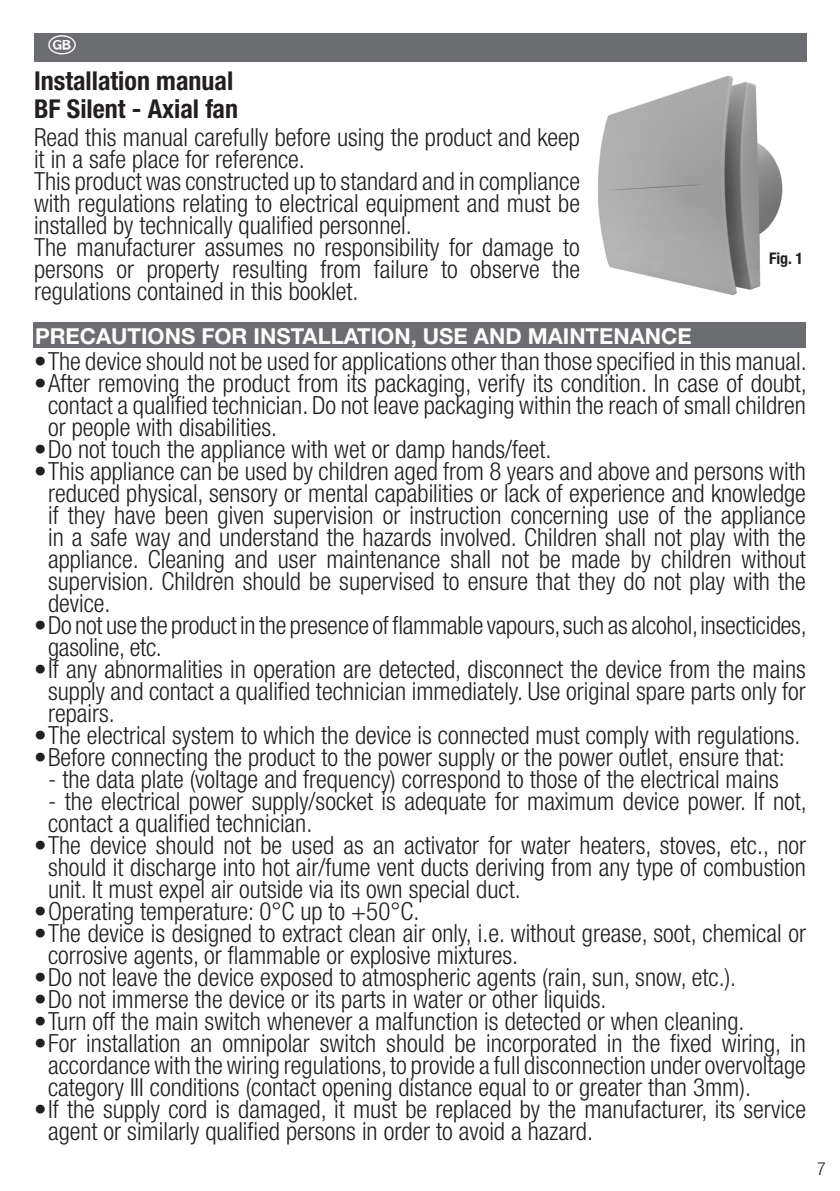
<style>
.page{position:relative;width:840px;height:1191px;background:#fff}
.page>*{position:absolute;margin:0;border:0;box-sizing:border-box;transform-origin:0 0}
.t1{font:700 condensed 26px "Helvetica Neue LT Std";color:#231f20}
.Titoli_descrizione{font:300 condensed 25px/22px "Helvetica Neue LT Std";color:#231f20;text-align:justify}
.t2{font:700 22px "Helvetica Neue LT Std";color:#fff}
.t3{font:300 condensed 18px "Helvetica Neue LT Std";color:#231f20}
.t4{font:700 condensed 16px "Helvetica Neue LT Std";color:#231f20}
</style>
<div class="page">
<img style="left:597px;top:75px;width:186px;height:220px">
<div style="left:35px;top:34px;width:771px;height:28px;background:#6c6d70"></div>
<div style="left:34px;top:322px;width:771px;height:26px;background:#6c6d70"></div>
<p class="t1" style="left:34px;top:65px;width:201px">Installation manual</p>
<p class="t1" style="left:34px;top:93px;width:205px">BF Silent - Axial fan</p>
<p class="Titoli_descrizione" style="left:34px;top:126px;width:547px">Read this manual carefully before using the product and keep it in a safe place for reference.</p>
<p class="Titoli_descrizione" style="left:34px;top:170px;width:547px">This product was constructed up to standard and in compliance with regulations relating to electrical equipment and must be installed by technically qualified personnel.</p>
<p class="Titoli_descrizione" style="left:34px;top:236px;width:547px">The manufacturer assumes no responsibility for damage to persons or property resulting from failure to observe the regulations contained in this booklet.</p>
<p class="t2" style="left:35px;top:322px;width:657px">PRECAUTIONS FOR INSTALLATION, USE AND MAINTENANCE</p>
<p class="t4" style="left:768px;top:249px;width:36px">Fig. 1</p>
<p class="Titoli_descrizione" style="left:34px;top:350px;width:773px">• The device should not be used for applications other than those specified in this manual.</p>
<p class="Titoli_descrizione" style="left:48px;top:372px;width:760px;text-indent:-14px">• After removing the product from its packaging, verify its condition. In case of doubt, contact a qualified technician. Do not leave packaging within the reach of small children or people with disabilities.</p>
<p class="Titoli_descrizione" style="left:34px;top:438px;width:518px">• Do not touch the appliance with wet or damp hands/feet.</p>
<p class="Titoli_descrizione" style="left:48px;top:460px;width:759px;text-indent:-14px">• This appliance can be used by children aged from 8 years and above and persons with reduced physical, sensory or mental capabilities or lack of experience and knowledge if they have been given supervision or instruction concerning use of the appliance in a safe way and understand the hazards involved. Children shall not play with the appliance. Cleaning and user maintenance shall not be made by children without supervision. Children should be supervised to ensure that they do not play with the device.</p>
<p class="Titoli_descrizione" style="left:48px;top:614px;width:759px;text-indent:-14px">• Do not use the product in the presence of flammable vapours,such as alcohol,insecticides, gasoline, etc.</p>
<p class="Titoli_descrizione" style="left:48px;top:658px;width:759px;text-indent:-14px">• If any abnormalities in operation are detected, disconnect the device from the mains supply and contact a qualified technician immediately. Use original spare parts only for repairs.</p>
<p class="Titoli_descrizione" style="left:34px;top:724px;width:767px">• The electrical system to which the device is connected must comply with regulations.</p>
<p class="Titoli_descrizione" style="left:34px;top:746px;width:752px">• Before connecting the product to the power supply or the power outlet, ensure that:</p>
<p class="Titoli_descrizione" style="left:48px;top:768px;width:732px">- the data plate (voltage and frequency) correspond to those of the electrical mains</p>
<p class="Titoli_descrizione" style="left:48px;top:790px;width:759px">- the electrical power supply/socket is adequate for maximum device power. If not, contact a qualified technician.</p>
<p class="Titoli_descrizione" style="left:48px;top:834px;width:759px;text-indent:-14px">• The device should not be used as an activator for water heaters, stoves, etc., nor should it discharge into hot air/fume vent ducts deriving from any type of combustion unit. It must expel air outside via its own special duct.</p>
<p class="Titoli_descrizione" style="left:34px;top:900px;width:386px">• Operating temperature: 0°C up to +50°C.</p>
<p class="Titoli_descrizione" style="left:48px;top:922px;width:759px;text-indent:-14px">• The device is designed to extract clean air only, i.e. without grease, soot, chemical or corrosive agents, or flammable or explosive mixtures.</p>
<p class="Titoli_descrizione" style="left:34px;top:966px;width:703px">• Do not leave the device exposed to atmospheric agents (rain, sun, snow, etc.).</p>
<p class="Titoli_descrizione" style="left:34px;top:988px;width:573px">• Do not immerse the device or its parts in water or other liquids.</p>
<p class="Titoli_descrizione" style="left:34px;top:1010px;width:711px">• Turn off the main switch whenever a malfunction is detected or when cleaning.</p>
<p class="Titoli_descrizione" style="left:48px;top:1032px;width:759px;text-indent:-14px">• For installation an omnipolar switch should be incorporated in the fixed wiring, in accordance with the wiring regulations, to provide a full disconnection under overvoltage category III conditions (contact opening distance equal to or greater than 3mm).</p>
<p class="Titoli_descrizione" style="left:48px;top:1098px;width:759px;text-indent:-14px">• If the supply cord is damaged, it must be replaced by the manufacturer, its service agent or similarly qualified persons in order to avoid a hazard.</p>
<p class="t3" style="left:816px;top:1158px;width:10px">7</p>
</div>
